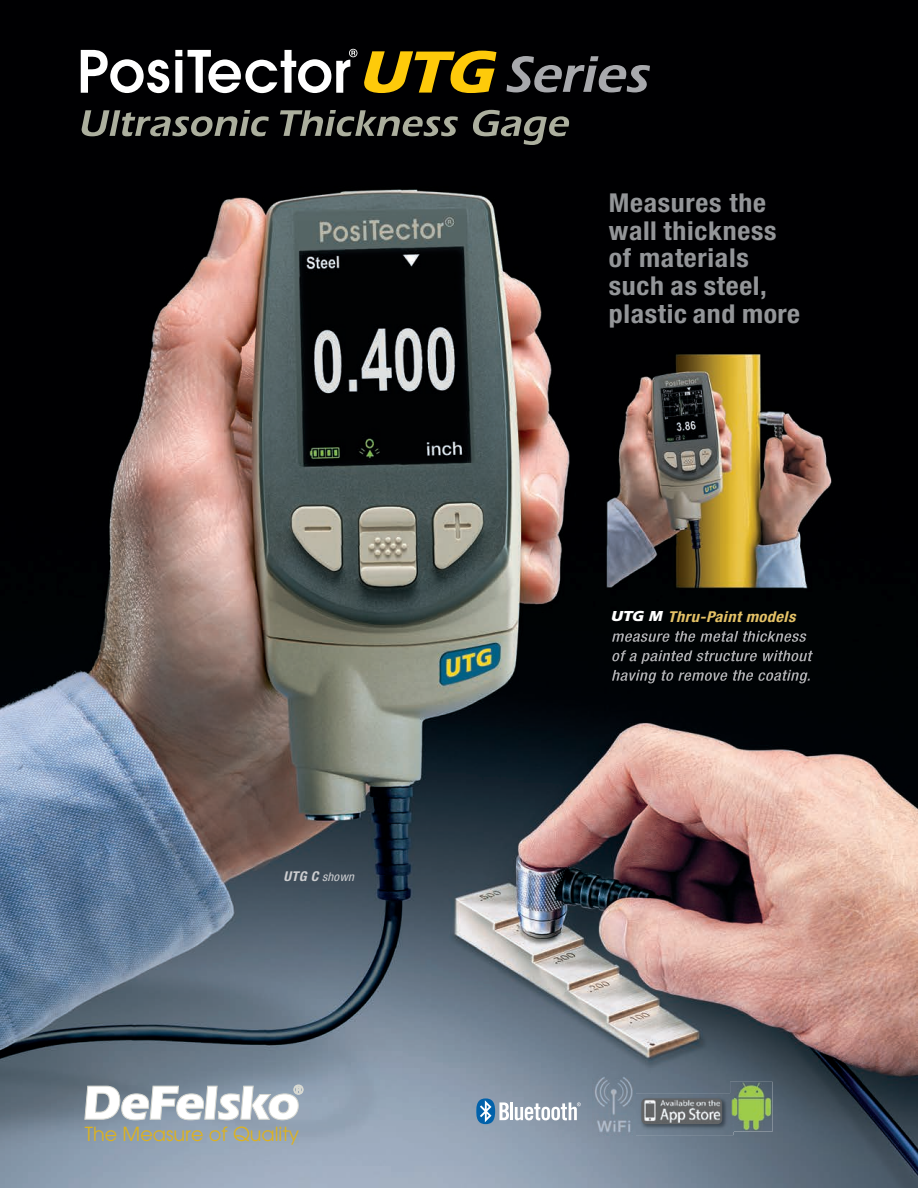
<style>
.page{position:relative;width:918px;height:1188px;background:#fff}
.page>*{position:absolute;margin:0;border:0;box-sizing:border-box;transform-origin:0 0}
.t1{font:700 condensed 26.1px/27.6px "Helvetica Neue";letter-spacing:.025em;color:#939598;scale:1.07 1}
.t2{font:19.35px "Avant Garde";color:#ddb21e}
.t3{font:italic 700 condensed 15px "Helvetica Neue";letter-spacing:.025em;color:#e5c267;scale:1.1 1}
.t4{font:italic condensed 12px "Helvetica Neue";letter-spacing:.025em;color:#cdced0;scale:1.05 1}
.s1{font-weight:700;font-size:13.5px}
.s2{font-family:"Itc Eras";font-stretch:normal;color:#fff}
</style>
<div class="page">
<img style="left:0;top:0;width:918px;height:1188px">
<svg style="left:507px;top:56px;width:143px;height:36px;background:#414245"></svg>
<svg style="left:81px;top:50px;width:88px;height:43px"></svg>
<svg style="left:175px;top:50px;width:7px;height:43px"></svg>
<svg style="left:188px;top:49px;width:169px;height:44px"></svg>
<svg style="left:364px;top:51px;width:132px;height:42px;background:#866a06"></svg>
<svg style="left:82px;top:110px;width:187px;height:26px;background:#43443e"></svg>
<svg style="left:280px;top:110px;width:178px;height:26px;background:#42433e"></svg>
<svg style="left:472px;top:110px;width:97px;height:35px;background:#383935"></svg>
<img style="left:675px;top:631px;width:131px;height:11px">
<img style="left:621px;top:650px;width:192px;height:11px">
<img style="left:612px;top:670px;width:196px;height:13px">
<svg style="left:85px;top:1085px;width:218px;height:35px"></svg>
<img style="left:730px;top:1082px;width:43px;height:49px">
<img style="left:593px;top:1074px;width:43px;height:62px">
<img style="left:636px;top:1093px;width:97px;height:42px">
<img style="left:730px;top:1093px;width:3px;height:38px">
<div style="left:641px;top:1098px;width:81px;height:26px;background:#626466;border-radius:5px"></div>
<img style="left:644px;top:1100px;width:77px;height:23px">
<hr style="left:510px;top:1102px;width:3px;height:18px;background:#fff">
<svg style="left:476px;top:1098px;width:33px;height:26px"></svg>
<svg style="left:515px;top:1102px;width:66px;height:18px"></svg>
<p class="t4" style="left:284px;top:872px;width:69px"><span class="s1">UTG C</span> shown</p>
<p class="t2" style="left:85px;top:1127px;width:216px">The Measure of Quality</p>
<p class="t1" style="left:609px;top:191px;width:180px">Measures the wall thickness of materials such as steel, plastic and more</p>
<p class="t3" style="left:610px;top:611px;width:170px"><span class="s2">UTG M</span> Thru-Paint models</p>
</div>
